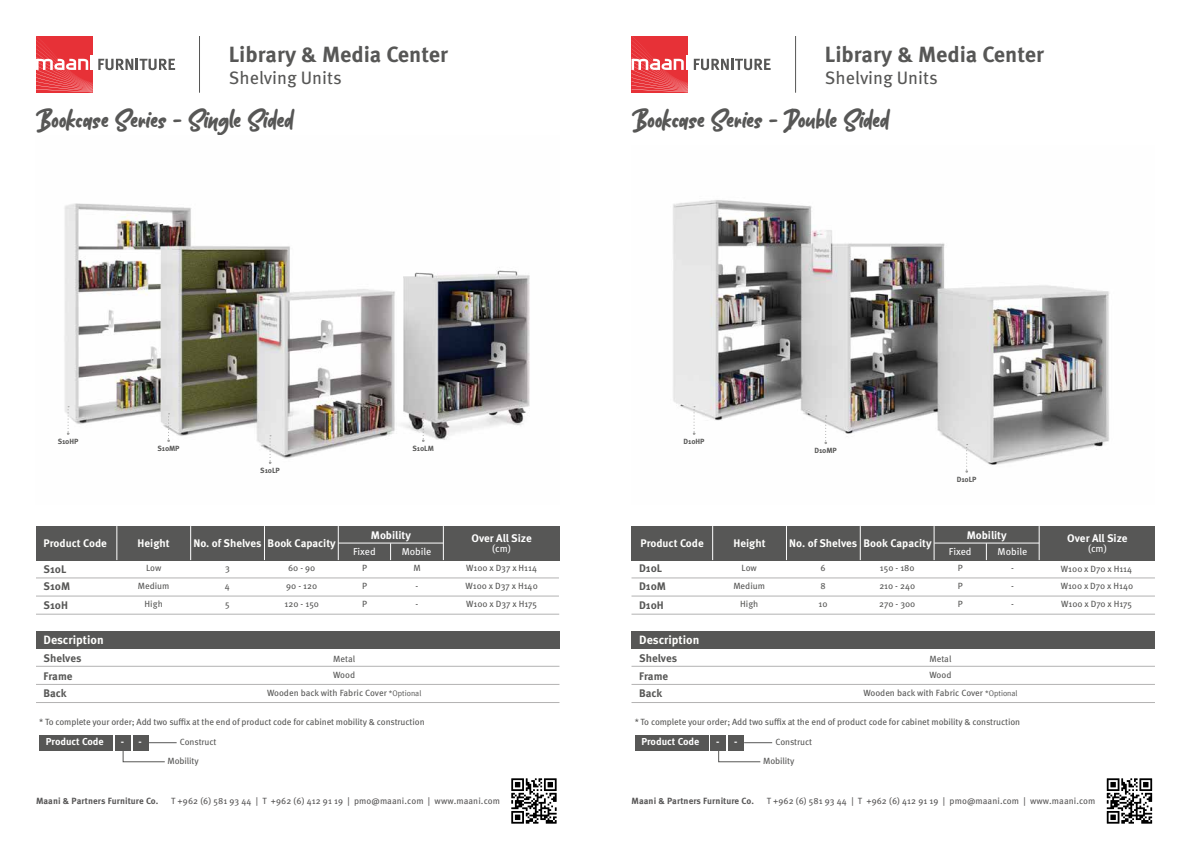
<style>
.page{position:relative;width:1191px;height:842px;background:#fff}
.page>*{position:absolute;margin:0;border:0;box-sizing:border-box;transform-origin:0 0}
.t1{font:30px "Folders";color:#575756}
.t2{font:700 22px "Meta OT";color:#575756}
.t3{font:18px "Meta OT";color:#575756}
.t4{font:700 12px "Meta OT";color:#fffffd}
.t5{font:700 11px "Meta OT";color:#fffffd}
.t6{font:700 11px/18.1px "Meta OT";color:#575756}
.t7{font:700 11px "Meta OT";color:#fff}
.t8{font:700 10.1px "Meta OT";color:#fff}
.t9{font:10px "Meta OT";letter-spacing:-.005em;color:#fff}
.t10{font:9px/18.1px "Meta OT";letter-spacing:-.01em;color:#575756}
.t11{font:9px "Meta OT";letter-spacing:.01em;color:#575656}
.t12{font:700 9px "Meta OT";letter-spacing:.01em;color:#575656}
.t13{font:700 7.5px "Meta OT";letter-spacing:-.01em;color:#575756}
.s1{font-family:"Meta Plus Normal";font-size:8px}
</style>
<div class="page">
<div style="left:632px;top:526px;width:523px;height:34px;background:#575756"></div>
<hr style="left:1039px;top:526px;width:1px;height:34px;background:#fff">
<svg style="left:986px;top:544px;width:1px;height:16px"></svg>
<hr style="left:934px;top:543px;width:105px;height:1px;background:#fff">
<hr style="left:712px;top:526px;width:1px;height:34px;background:#fff">
<hr style="left:786px;top:526px;width:1px;height:34px;background:#fff">
<hr style="left:860px;top:526px;width:1px;height:34px;background:#fff">
<hr style="left:933px;top:526px;width:1px;height:34px;background:#fff">
<hr style="left:631px;top:578px;width:524px;height:1px;background:#b3b2b2">
<hr style="left:631px;top:596px;width:524px;height:1px;background:#b3b2b2">
<hr style="left:631px;top:614px;width:524px;height:1px;background:#b3b2b2">
<svg style="left:694px;top:59px;width:76px;height:11px"></svg>
<svg style="left:631px;top:36px;width:57px;height:56px;background:#ea5055"></svg>
<hr style="left:795px;top:36px;width:1px;height:57px;background:#575756">
<div style="left:631px;top:631px;width:524px;height:17px;background:#575756"></div>
<hr style="left:631px;top:666px;width:524px;height:1px;background:#b3b2b2">
<hr style="left:631px;top:684px;width:524px;height:1px;background:#b3b2b2">
<hr style="left:631px;top:702px;width:524px;height:1px;background:#b3b2b2">
<div style="left:635px;top:735px;width:73px;height:16px;background:#575756"></div>
<svg style="left:744px;top:742px;width:28px;height:1px"></svg>
<div style="left:710px;top:735px;width:16px;height:16px;background:#575756"></div>
<div style="left:728px;top:735px;width:16px;height:16px;background:#575756"></div>
<svg style="left:718px;top:751px;width:43px;height:12px"></svg>
<img style="left:673px;top:200px;width:437px;height:265px">
<svg style="left:692px;top:406px;width:3px;height:29px"></svg>
<svg style="left:824px;top:415px;width:3px;height:29px"></svg>
<svg style="left:965px;top:444px;width:3px;height:29px"></svg>
<svg style="left:1106px;top:778px;width:46px;height:46px"></svg>
<hr style="left:36px;top:578px;width:523px;height:1px;background:#b3b2b2">
<hr style="left:36px;top:596px;width:523px;height:1px;background:#b3b2b2">
<hr style="left:36px;top:614px;width:523px;height:1px;background:#b3b2b2">
<div style="left:36px;top:526px;width:523px;height:34px;background:#575756"></div>
<hr style="left:443px;top:526px;width:1px;height:34px;background:#fff">
<svg style="left:390px;top:544px;width:1px;height:16px"></svg>
<hr style="left:338px;top:543px;width:105px;height:1px;background:#fff">
<hr style="left:117px;top:526px;width:1px;height:34px;background:#fff">
<hr style="left:190px;top:526px;width:1px;height:34px;background:#fff">
<hr style="left:264px;top:526px;width:1px;height:34px;background:#fff">
<hr style="left:338px;top:526px;width:1px;height:34px;background:#fff">
<svg style="left:36px;top:36px;width:139px;height:56px"></svg>
<hr style="left:199px;top:36px;width:1px;height:57px;background:#575756">
<div style="left:36px;top:631px;width:523px;height:17px;background:#575756"></div>
<hr style="left:36px;top:666px;width:523px;height:1px;background:#b3b2b2">
<hr style="left:36px;top:684px;width:523px;height:1px;background:#b3b2b2">
<hr style="left:36px;top:702px;width:523px;height:1px;background:#b3b2b2">
<div style="left:39px;top:735px;width:74px;height:16px;background:#575756"></div>
<svg style="left:149px;top:742px;width:28px;height:1px"></svg>
<div style="left:115px;top:735px;width:16px;height:16px;background:#575756"></div>
<div style="left:133px;top:735px;width:16px;height:16px;background:#575756"></div>
<svg style="left:122px;top:751px;width:43px;height:12px"></svg>
<img style="left:64px;top:203px;width:466px;height:261px">
<svg style="left:67px;top:406px;width:2px;height:29px"></svg>
<svg style="left:167px;top:413px;width:3px;height:29px"></svg>
<svg style="left:269px;top:435px;width:2px;height:29px"></svg>
<svg style="left:422px;top:413px;width:2px;height:29px"></svg>
<svg style="left:511px;top:778px;width:45px;height:46px"></svg>
<h2 class="t2" style="left:229px;top:41px;width:221px">Library &amp; Media Center</h2>
<h3 class="t3" style="left:229px;top:67px;width:114px">Shelving Units</h3>
<h1 class="t1" style="left:35px;top:108px;width:259px">Bookcase Series - Single Sided</h1>
<h2 class="t2" style="left:825px;top:41px;width:221px">Library &amp; Media Center</h2>
<h3 class="t3" style="left:825px;top:67px;width:114px">Shelving Units</h3>
<h1 class="t1" style="left:631px;top:108px;width:259px">Bookcase Series - Double Sided</h1>
<p class="t13" style="left:58px;top:437px;width:22px">S10HP</p>
<p class="t13" style="left:157px;top:444px;width:24px">S10MP</p>
<p class="t13" style="left:412px;top:444px;width:23px">S10LM</p>
<p class="t13" style="left:683px;top:437px;width:22px">D10HP</p>
<p class="t13" style="left:814px;top:446px;width:24px">D10MP</p>
<p class="t13" style="left:260px;top:466px;width:21px">S10LP</p>
<p class="t13" style="left:956px;top:475px;width:21px">D10LP</p>
<p class="t5" style="left:44px;top:536px;width:65px">Product Code</p>
<p class="t5" style="left:138px;top:536px;width:34px">Height</p>
<p class="t5" style="left:193px;top:536px;width:144px">No. of Shelves Book Capacity</p>
<p class="t7" style="left:371px;top:528px;width:41px">Mobility</p>
<p class="t9" style="left:353px;top:545px;width:24px">Fixed</p>
<p class="t9" style="left:402px;top:545px;width:31px">Mobile</p>
<p class="t7" style="left:471px;top:531px;width:62px">Over All Size</p>
<p class="t9" style="left:492px;top:542px;width:20px">(cm)</p>
<p class="t5" style="left:640px;top:536px;width:65px">Product Code</p>
<p class="t5" style="left:733px;top:536px;width:34px">Height</p>
<p class="t5" style="left:789px;top:536px;width:144px">No. of Shelves Book Capacity</p>
<p class="t7" style="left:966px;top:528px;width:41px">Mobility</p>
<p class="t9" style="left:949px;top:545px;width:24px">Fixed</p>
<p class="t9" style="left:997px;top:545px;width:31px">Mobile</p>
<p class="t7" style="left:1067px;top:531px;width:62px">Over All Size</p>
<p class="t9" style="left:1088px;top:542px;width:20px">(cm)</p>
<p class="t6" style="left:44px;top:560px;width:24px">S10L</p>
<p class="t10" style="left:146px;top:559px;width:17px">Low</p>
<p class="t6" style="left:44px;top:578px;width:28px">S10M<br>S10H</p>
<p class="t10" style="left:225px;top:577px;width:7px">4</p>
<p class="t10" style="left:286px;top:577px;width:33px">90 - 120</p>
<p class="t10" style="left:225px;top:559px;width:6px">3</p>
<p class="t10" style="left:288px;top:559px;width:29px">60 - 90</p>
<p class="t10" style="left:362px;top:559px;width:6px">P</p>
<p class="t10" style="left:413px;top:559px;width:9px">M</p>
<p class="t10" style="left:362px;top:577px;width:6px">P</p>
<p class="t10" style="left:415px;top:577px;width:4px">-</p>
<p class="t10" style="left:362px;top:595px;width:6px">P</p>
<p class="t10" style="left:415px;top:595px;width:4px">-</p>
<p class="t10" style="left:138px;top:577px;width:33px;text-align:center">Medium<br>High</p>
<p class="t10" style="left:225px;top:595px;width:6px">5</p>
<p class="t10" style="left:284px;top:595px;width:36px">120 - 150</p>
<p class="t10" style="left:465px;top:559px;width:74px;line-height:17.8px;text-align:justify">W100 x D37 x H114<br>W100 x D37 x H140<br>W100 x D37 x H175</p>
<p class="t10" style="left:820px;top:559px;width:7px">6</p>
<p class="t10" style="left:880px;top:559px;width:36px">150 - 180</p>
<p class="t10" style="left:957px;top:559px;width:6px">P</p>
<p class="t10" style="left:1011px;top:559px;width:4px">-</p>
<p class="t10" style="left:957px;top:577px;width:6px">P</p>
<p class="t10" style="left:1011px;top:577px;width:4px">-</p>
<p class="t10" style="left:957px;top:595px;width:6px">P</p>
<p class="t10" style="left:1011px;top:595px;width:4px">-</p>
<p class="t6" style="left:639px;top:559px;width:25px">D10L</p>
<p class="t10" style="left:741px;top:559px;width:17px">Low</p>
<p class="t6" style="left:639px;top:578px;width:28px">D10M<br>D10H</p>
<p class="t10" style="left:820px;top:577px;width:7px">8</p>
<p class="t10" style="left:879px;top:577px;width:37px">210 - 240</p>
<p class="t10" style="left:733px;top:577px;width:33px;text-align:center">Medium<br>High</p>
<p class="t10" style="left:818px;top:595px;width:11px">10</p>
<p class="t10" style="left:879px;top:595px;width:38px">270 - 300</p>
<p class="t10" style="left:1060px;top:561px;width:74px;line-height:16.6px">W100 x D70 x H114<br>W100 x D70 x H140</p>
<p class="t10" style="left:1061px;top:595px;width:72px">W100 x D70 x H175</p>
<h3 class="t4" style="left:44px;top:633px;width:62px">Description</h3>
<p class="t6" style="left:44px;top:650px;width:39px;line-height:17.5px">Shelves<br>Frame</p>
<p class="t10" style="left:333px;top:650px;width:23px">Metal</p>
<p class="t10" style="left:333px;top:666px;width:23px">Wood</p>
<p class="t6" style="left:44px;top:684px;width:24px">Back</p>
<p class="t10" style="left:267px;top:684px;width:156px">Wooden back with Fabric Cover <span class="s1">*Optional</span></p>
<p class="t10" style="left:39px;top:713px;width:387px">* To complete your order; Add two suffix at the end of product code for cabinet mobility &amp; construction</p>
<p class="t8" style="left:46px;top:735px;width:59px">Product Code</p>
<p class="t10" style="left:168px;top:733px;width:50px;line-height:18.7px;text-indent:12px">Construct<br>Mobility</p>
<p class="t8" style="left:121px;top:735px;width:23px">- -</p>
<h3 class="t4" style="left:639px;top:633px;width:62px">Description</h3>
<p class="t6" style="left:639px;top:649px;width:39px">Shelves</p>
<p class="t10" style="left:929px;top:650px;width:23px">Metal</p>
<p class="t6" style="left:639px;top:684px;width:24px">Back</p>
<p class="t10" style="left:863px;top:684px;width:156px">Wooden back with Fabric Cover <span class="s1">*Optional</span></p>
<p class="t10" style="left:635px;top:713px;width:387px">* To complete your order; Add two suffix at the end of product code for cabinet mobility &amp; construction</p>
<p class="t8" style="left:641px;top:735px;width:59px">Product Code</p>
<p class="t10" style="left:763px;top:733px;width:50px;line-height:18.7px;text-indent:12px">Construct<br>Mobility</p>
<p class="t6" style="left:639px;top:667px;width:30px">Frame</p>
<p class="t10" style="left:929px;top:666px;width:23px">Wood</p>
<p class="t8" style="left:716px;top:735px;width:23px">- -</p>
<p class="t12" style="left:36px;top:795px;width:124px">Maani &amp; Partners Furniture Co.</p>
<p class="t11" style="left:171px;top:795px;width:330px">T +962 (6) 581 93 44 | T +962 (6) 412 91 19 | pmo@maani.com | www.maani.com</p>
<p class="t12" style="left:631px;top:795px;width:124px">Maani &amp; Partners Furniture Co.</p>
<p class="t11" style="left:766px;top:795px;width:330px">T +962 (6) 581 93 44 | T +962 (6) 412 91 19 | pmo@maani.com | www.maani.com</p>
</div>
